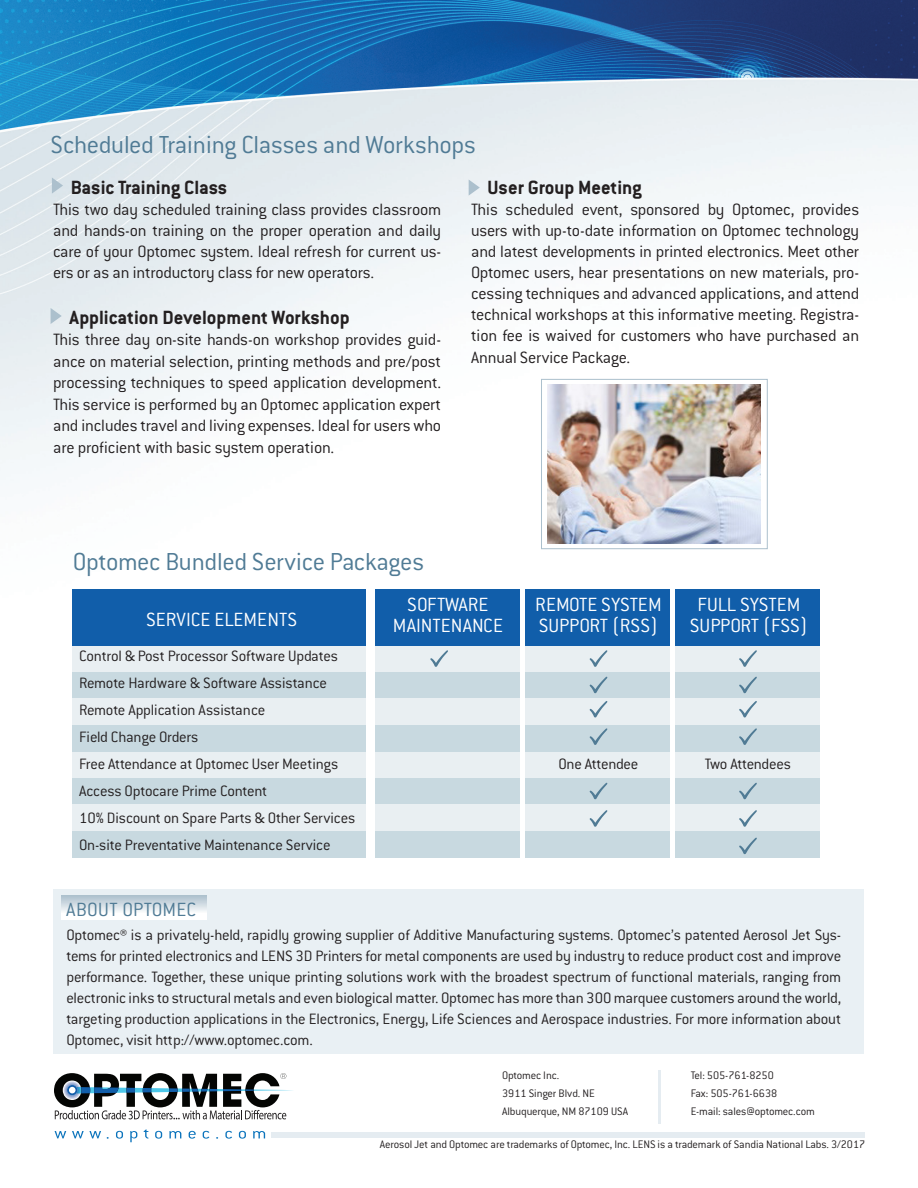
<style>
.page{position:relative;width:918px;height:1188px;background:#fff}
.page>*{position:absolute;margin:0;border:0;box-sizing:border-box;transform-origin:0 0}
.t1{font:300 27px "Conduit ITC";letter-spacing:-.015em;color:#507b95}
.t2{font:300 21px/21px "Conduit ITC";color:#fff;text-align:center}
.t3{font:700 21px "Conduit ITC";color:#231f20}
.t4{font:300 21px "Conduit ITC";letter-spacing:.005em;color:#507b95}
.t5{font:300 18px/21px "Conduit ITC";letter-spacing:-.015em;color:#231f20;text-align:justify}
.t6{font:300 16.5px/27px "Conduit ITC";letter-spacing:-.015em;color:#231f20}
.t7{font:300 12px/18px "Conduit ITC";letter-spacing:-.01em;color:#231f20}
</style>
<div class="page">
<img style="left:0;top:0;width:918px;height:655px">
<div style="left:73px;top:590px;width:293px;height:56px;background:#115eaa"></div>
<div style="left:375px;top:590px;width:144px;height:56px;background:#115eaa"></div>
<div style="left:525px;top:590px;width:144px;height:56px;background:#115eaa"></div>
<div style="left:73px;top:646px;width:293px;height:26px;background:#e9eff2"></div>
<div style="left:375px;top:646px;width:144px;height:26px;background:#e9eff2"></div>
<div style="left:525px;top:646px;width:144px;height:26px;background:#e9eff2"></div>
<div style="left:73px;top:673px;width:293px;height:26px;background:#c8d9e0"></div>
<div style="left:375px;top:673px;width:144px;height:26px;background:#c8d9e0"></div>
<div style="left:525px;top:673px;width:144px;height:26px;background:#c8d9e0"></div>
<div style="left:73px;top:699px;width:293px;height:26px;background:#e9eff2"></div>
<div style="left:375px;top:699px;width:144px;height:26px;background:#e9eff2"></div>
<div style="left:525px;top:699px;width:144px;height:26px;background:#e9eff2"></div>
<div style="left:73px;top:725px;width:293px;height:27px;background:#c8d9e0"></div>
<div style="left:375px;top:725px;width:144px;height:27px;background:#c8d9e0"></div>
<div style="left:525px;top:725px;width:144px;height:27px;background:#c8d9e0"></div>
<div style="left:73px;top:752px;width:293px;height:26px;background:#e9eff2"></div>
<div style="left:375px;top:752px;width:144px;height:26px;background:#e9eff2"></div>
<div style="left:525px;top:752px;width:144px;height:26px;background:#e9eff2"></div>
<div style="left:73px;top:779px;width:293px;height:26px;background:#c8d9e0"></div>
<div style="left:375px;top:779px;width:144px;height:26px;background:#c8d9e0"></div>
<div style="left:525px;top:779px;width:144px;height:26px;background:#c8d9e0"></div>
<div style="left:73px;top:805px;width:293px;height:26px;background:#e9eff2"></div>
<div style="left:375px;top:805px;width:144px;height:26px;background:#e9eff2"></div>
<div style="left:525px;top:805px;width:144px;height:26px;background:#e9eff2"></div>
<div style="left:73px;top:831px;width:293px;height:27px;background:#c8d9e0"></div>
<div style="left:375px;top:831px;width:144px;height:27px;background:#c8d9e0"></div>
<div style="left:525px;top:831px;width:144px;height:27px;background:#c8d9e0"></div>
<div style="left:676px;top:590px;width:144px;height:56px;background:#115eaa"></div>
<div style="left:676px;top:646px;width:144px;height:26px;background:#e9eff2"></div>
<div style="left:676px;top:673px;width:144px;height:26px;background:#c8d9e0"></div>
<div style="left:676px;top:699px;width:144px;height:26px;background:#e9eff2"></div>
<div style="left:676px;top:725px;width:144px;height:27px;background:#c8d9e0"></div>
<div style="left:676px;top:752px;width:144px;height:26px;background:#e9eff2"></div>
<div style="left:676px;top:779px;width:144px;height:26px;background:#c8d9e0"></div>
<div style="left:676px;top:805px;width:144px;height:26px;background:#e9eff2"></div>
<div style="left:676px;top:831px;width:144px;height:27px;background:#c8d9e0"></div>
<svg style="left:52px;top:178px;width:11px;height:16px"></svg>
<svg style="left:51px;top:308px;width:11px;height:16px"></svg>
<img style="left:548px;top:384px;width:213px;height:160px">
<svg style="left:469px;top:180px;width:11px;height:16px"></svg>
<div style="left:541px;top:379px;width:227px;height:170px;border:1px solid #acc0cd"></div>
<svg style="left:739px;top:838px;width:18px;height:16px"></svg>
<svg style="left:739px;top:810px;width:18px;height:17px"></svg>
<svg style="left:739px;top:783px;width:18px;height:16px"></svg>
<svg style="left:739px;top:650px;width:18px;height:17px"></svg>
<svg style="left:739px;top:677px;width:18px;height:16px"></svg>
<svg style="left:739px;top:701px;width:18px;height:17px"></svg>
<svg style="left:739px;top:728px;width:18px;height:17px"></svg>
<svg style="left:590px;top:650px;width:17px;height:17px"></svg>
<svg style="left:430px;top:650px;width:18px;height:17px"></svg>
<svg style="left:590px;top:677px;width:17px;height:16px"></svg>
<svg style="left:590px;top:701px;width:17px;height:17px"></svg>
<svg style="left:590px;top:728px;width:17px;height:17px"></svg>
<svg style="left:590px;top:810px;width:17px;height:17px"></svg>
<svg style="left:590px;top:783px;width:17px;height:16px"></svg>
<div style="left:54px;top:889px;width:810px;height:165px;background:#e9f0f4"></div>
<svg style="left:62px;top:895px;width:144px;height:25px"></svg>
<svg style="left:54px;top:1073px;width:239px;height:46px"></svg>
<div style="left:69px;top:1087px;width:7px;height:6px;background:#fff;border-radius:50%"></div>
<svg style="left:55px;top:1131px;width:11px;height:7px"></svg>
<svg style="left:72px;top:1131px;width:29px;height:7px"></svg>
<svg style="left:116px;top:1131px;width:7px;height:8px"></svg>
<svg style="left:130px;top:1131px;width:7px;height:11px"></svg>
<svg style="left:144px;top:1129px;width:4px;height:10px"></svg>
<svg style="left:155px;top:1131px;width:7px;height:8px"></svg>
<svg style="left:169px;top:1131px;width:12px;height:7px"></svg>
<svg style="left:189px;top:1131px;width:7px;height:8px"></svg>
<svg style="left:203px;top:1131px;width:6px;height:8px"></svg>
<svg style="left:225px;top:1131px;width:7px;height:8px"></svg>
<svg style="left:239px;top:1131px;width:7px;height:8px"></svg>
<svg style="left:253px;top:1131px;width:12px;height:7px"></svg>
<div style="left:272px;top:1132px;width:593px;height:6px;background:#e5ecf1"></div>
<hr style="left:659px;top:1070px;width:2px;height:53px;background:#e5ecf1">
<h1 class="t1" style="left:51px;top:128px;width:427px">Scheduled Training Classes and Workshops</h1>
<p class="t3" style="left:71px;top:174px;width:158px">Basic Training Class</p>
<p class="t5" style="left:53px;top:199px;width:390px">This two day scheduled training class provides classroom and hands-on training on the proper operation and daily care of your Optomec system. Ideal refresh for current us&shy;ers or as an introductory class for new operators.</p>
<p class="t3" style="left:69px;top:305px;width:282px">Application Development Workshop</p>
<p class="t5" style="left:53px;top:328px;width:390px;line-height:21.6px">This three day on-site hands-on workshop provides guid&shy;ance on material selection, printing methods and pre/post processing techniques to speed application development.<br>This service is performed by an Optomec application expert and includes travel and living expenses. Ideal for users who are proficient with basic system operation.</p>
<p class="t3" style="left:488px;top:174px;width:156px">User Group Meeting</p>
<p class="t5" style="left:471px;top:199px;width:390px">This scheduled event, sponsored by Optomec, provides users with up-to-date information on Optomec technology and latest developments in printed electronics. Meet other Optomec users, hear presentations on new materials, pro&shy;cessing techniques and advanced applications, and attend technical workshops at this informative meeting. Registra&shy;tion fee is waived for customers who have purchased an Annual Service Package.</p>
<h1 class="t1" style="left:73px;top:545px;width:353px">Optomec Bundled Service Packages</h1>
<p class="t2" style="left:146px;top:608px;width:152px">SERVICE ELEMENTS</p>
<p class="t2" style="left:535px;top:594px;width:128px;text-align:left">REMOTE SYSTEM<br>SUPPORT (RSS)</p>
<p class="t2" style="left:393px;top:594px;width:112px">SOFTWARE<br>MAINTENANCE</p>
<p class="t2" style="left:690px;top:594px;width:120px">FULL SYSTEM<br>SUPPORT (FSS)</p>
<p class="t6" style="left:79px;top:642px;width:278px">Control &amp; Post Processor Software Updates Remote Hardware &amp; Software Assistance Remote Application Assistance<br>Field Change Orders<br>Free Attendance at Optomec User Meetings Access Optocare Prime Content<br>10% Discount on Spare Parts &amp; Other Services On-site Preventative Maintenance Service</p>
<p class="t6" style="left:559px;top:750px;width:82px">One Attendee</p>
<p class="t6" style="left:705px;top:750px;width:88px">Two Attendees</p>
<p class="t4" style="left:66px;top:896px;width:132px">ABOUT OPTOMEC</p>
<p class="t6" style="left:66px;top:924px;width:776px;line-height:21px;text-align:justify">Optomec® is a privately-held, rapidly growing supplier of Additive Manufacturing systems. Optomec’s patented Aerosol Jet Sys&shy;tems for printed electronics and LENS 3D Printers for metal components are used by industry to reduce product cost and improve performance. Together, these unique printing solutions work with the broadest spectrum of functional materials, ranging from electronic inks to structural metals and even biological matter. Optomec has more than 300 marquee customers around the world, targeting production applications in the Electronics, Energy, Life Sciences and Aerospace industries. For more information about Optomec, visit http://www.optomec.com.</p>
<p class="t7" style="left:502px;top:1066px;width:127px">Optomec Inc.<br>3911 Singer Blvd. NE<br>Albuquerque, NM 87109 USA</p>
<p class="t7" style="left:691px;top:1066px;width:126px">Tel: 505-761-8250<br>Fax: 505-761-6638<br>E-mail: sales@optomec.com</p>
<p class="t7" style="left:380px;top:1135px;width:487px">Aerosol Jet and Optomec are trademarks of Optomec, Inc. LENS is a trademark of Sandia National Labs. 3/2017</p>
</div>
